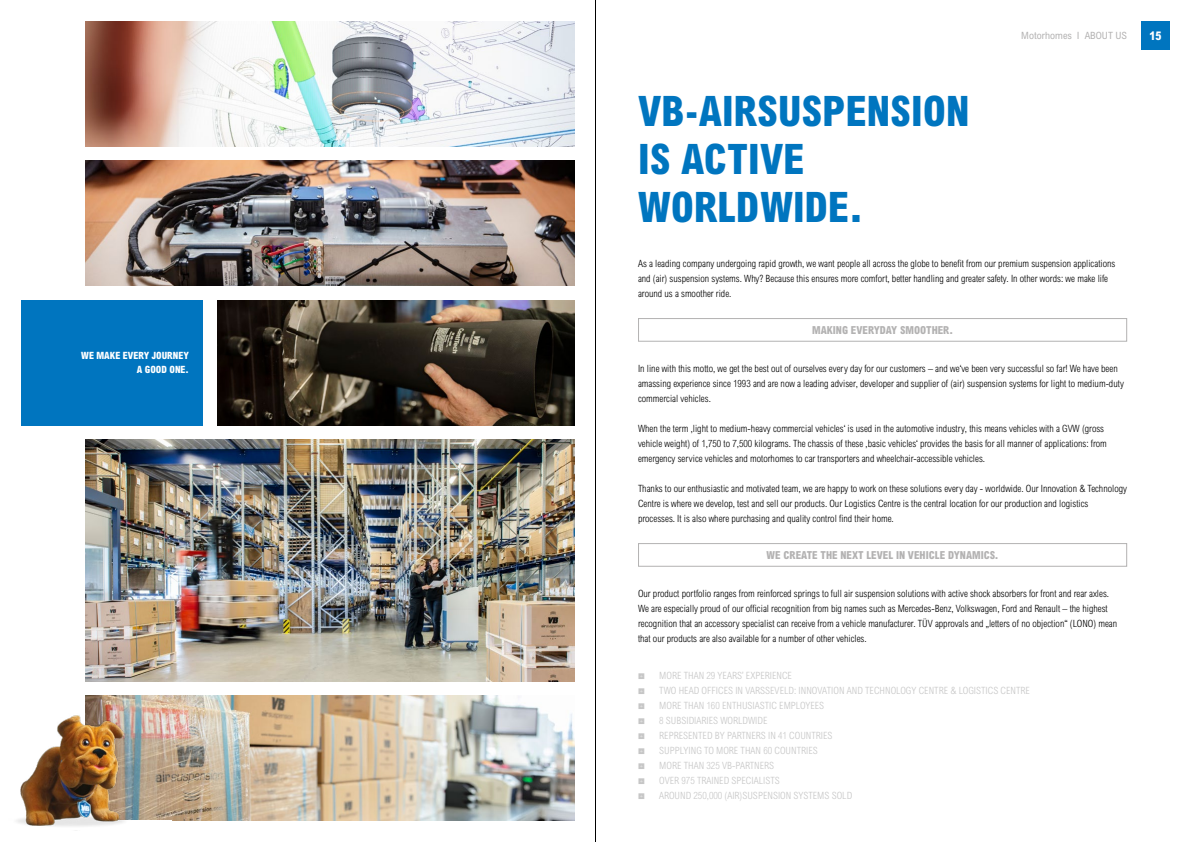
<style>
.page{position:relative;width:1191px;height:842px;background:#fff}
.page>*{position:absolute;margin:0;border:0;box-sizing:border-box;transform-origin:0 0}
.t1{font:800 condensed 42px/48px "Arial MT Std";color:#0075bf}
.t2{font:800 condensed 12px "Arial MT Std";color:#fff}
.t3{font:800 condensed 11px "Arial MT Std";color:#b3b2b2}
.t4{font:300 condensed 10px/15px "Arial MT Std";color:#000}
.t5{font:300 condensed 10px/15px "Arial MT Std";color:#c6c6c6}
.t6{font:800 condensed 10px/14px "Arial MT Std";color:#fff;text-align:right}
.t7{font:condensed 10px "Arial MT Std";color:#b3b2b2}
</style>
<div class="page">
<div style="left:1141px;top:21px;width:28px;height:29px;background:#0075bf"></div>
<img style="left:217px;top:300px;width:357px;height:125px">
<img style="left:85px;top:695px;width:489px;height:126px">
<img style="left:85px;top:21px;width:489px;height:126px">
<img style="left:85px;top:161px;width:489px;height:125px">
<img style="left:85px;top:440px;width:489px;height:241px">
<div style="left:21px;top:300px;width:182px;height:125px;background:#0075bf"></div>
<img style="left:16px;top:705px;width:128px;height:121px">
<div style="left:638px;top:318px;width:489px;height:24px;border:1px solid #b3b2b2"></div>
<div style="left:638px;top:543px;width:489px;height:24px;border:1px solid #b3b2b2"></div>
<hr style="left:595px;top:0;width:1px;height:842px;background:#000">
<p class="t6" style="left:81px;top:349px;width:109px">WE MAKE EVERY JOURNEY<br>A GOOD ONE.</p>
<p class="t7" style="left:1021px;top:29px;width:107px">Motorhomes I ABOUT US</p>
<p class="t2" style="left:1149px;top:28px;width:13px">15</p>
<h1 class="t1" style="left:638px;top:86px;width:333px">VB-AIRSUSPENSION<br>IS ACTIVE<br>WORLDWIDE.</h1>
<p class="t4" style="left:638px;top:256px;width:479px">As a leading company undergoing rapid growth, we want people all across the globe to benefit from our premium suspension applications and (air) suspension systems. Why? Because this ensures more comfort, better handling and greater safety. In other words: we make life around us a smoother ride.</p>
<p class="t3" style="left:812px;top:323px;width:142px">MAKING EVERYDAY SMOOTHER.</p>
<p class="t4" style="left:638px;top:361px;width:487px">In line with this motto, we get the best out of ourselves every day for our customers – and we‘ve been very successful so far! We have been amassing experience since 1993 and are now a leading adviser, developer and supplier of (air) suspension systems for light to medium-duty commercial vehicles.</p>
<p class="t4" style="left:638px;top:421px;width:470px">When the term ‚light to medium-heavy commercial vehicles‘ is used in the automotive industry, this means vehicles with a GVW (gross vehicle weight) of 1,750 to 7,500 kilograms. The chassis of these ‚basic vehicles‘ provides the basis for all manner of applications: from emergency service vehicles and motorhomes to car transporters and wheelchair-accessible vehicles.</p>
<p class="t4" style="left:638px;top:481px;width:490px">Thanks to our enthusiastic and motivated team, we are happy to work on these solutions every day - worldwide. Our Innovation &amp; Technology<br>Centre is where we develop, test and sell our products. Our Logistics Centre is the central location for our production and logistics processes. It is also where purchasing and quality control find their home.</p>
<p class="t3" style="left:766px;top:548px;width:233px">WE CREATE THE NEXT LEVEL IN VEHICLE DYNAMICS.</p>
<p class="t4" style="left:638px;top:586px;width:480px">Our product portfolio ranges from reinforced springs to full air suspension solutions with active shock absorbers for front and rear axles.<br>We are especially proud of our official recognition from big names such as Mercedes-Benz, Volkswagen, Ford and Renault – the highest recognition that an accessory specialist can receive from a vehicle manufacturer. TÜV approvals and „letters of no objection“ (LONO) mean that our products are also available for a number of other vehicles.</p>
<p class="t5" style="left:659px;top:668px;width:372px">MORE THAN 29 YEARS’ EXPERIENCE<br>TWO HEAD OFFICES IN VARSSEVELD: INNOVATION AND TECHNOLOGY CENTRE &amp; LOGISTICS CENTRE MORE THAN 160 ENTHUSIASTIC EMPLOYEES<br>8 SUBSIDIARIES WORLDWIDE<br>REPRESENTED BY PARTNERS IN 41 COUNTRIES<br>SUPPLYING TO MORE THAN 60 COUNTRIES<br>MORE THAN 325 VB-PARTNERS<br>OVER 975 TRAINED SPECIALISTS<br>AROUND 250,000 (AIR)SUSPENSION SYSTEMS SOLD</p>
</div>
